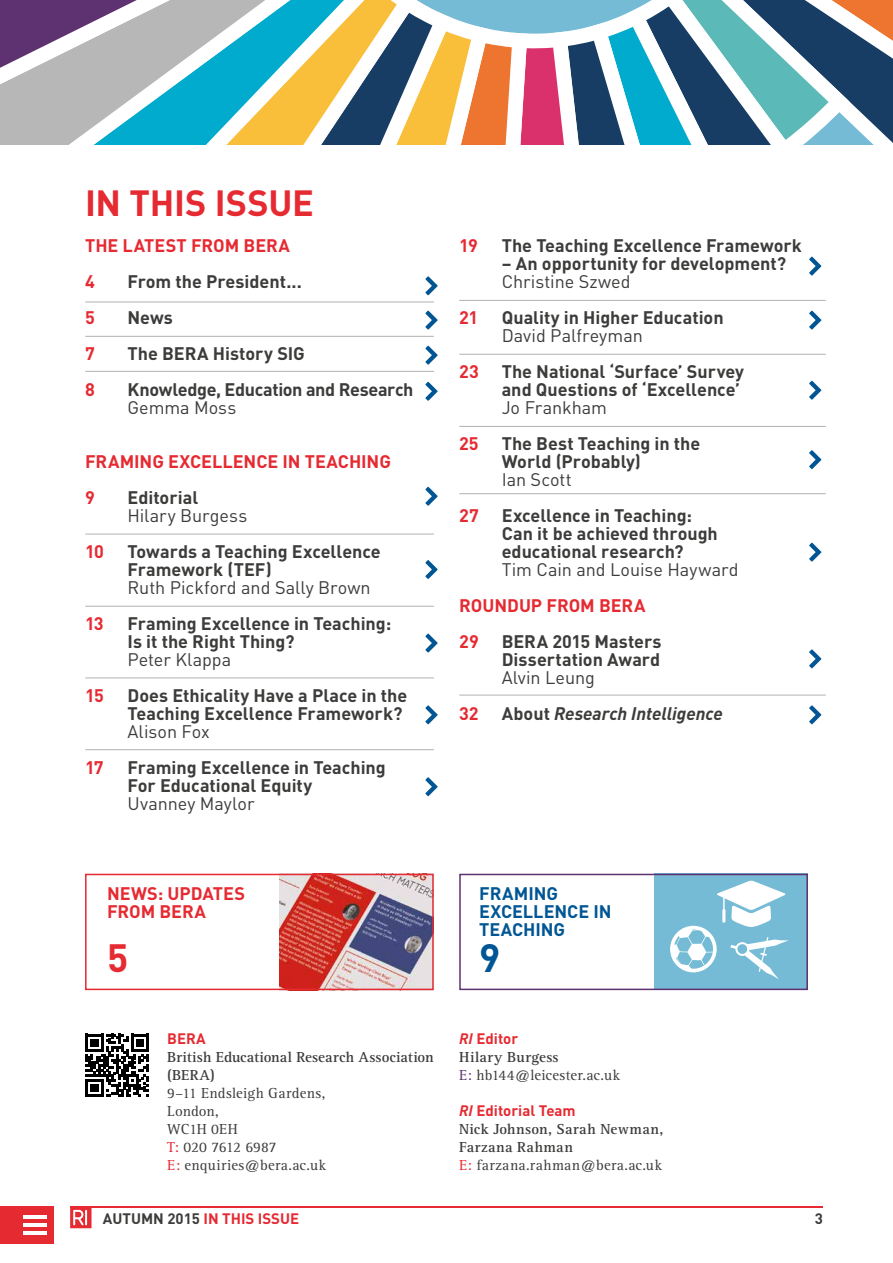
<style>
.page{position:relative;width:893px;height:1263px;background:#fff}
.page>*{position:absolute;margin:0;border:0;box-sizing:border-box;transform-origin:0 0}
.t1{font:700 39px "DIN";color:#e62a32}
.t2{font:700 39px "DIN";color:#005694}
.t3{font:700 36px "DIN";letter-spacing:-.005em;color:#e62a32}
.t4{font:700 18px/18px "DIN";color:#3c3c3b}
.t5{font:18px "DIN";letter-spacing:-.005em;color:#3c3c3b}
.t6{font:700 18px/36px "DIN";letter-spacing:-.005em;color:#e62a32}
.t7{font:700 18px "DIN";letter-spacing:-.02em;color:#3c3c3b}
.t8{font:700 18px/18px "DIN";color:#005694}
.t9{font:italic 700 18px "DIN";letter-spacing:-.005em;color:#3c3c3b}
.t10{font:700 15px/18px "Rotis Serif";letter-spacing:.01em;color:#3c3c3b}
.t11{font:15px/18px "Rotis Serif";letter-spacing:.01em;color:#3c3c3b}
.t12{font:700 15px "DIN";color:#e62a32}
.t13{font:700 15px "DIN";color:#3c3c3b}
.s1{font-style:normal}
.s2{color:#e62a32}
.s3{font-style:italic}
.s4{font-weight:700}
.s5{color:#5e3170}
.s6{font-weight:400;color:#e62a32}
.s7{font-weight:400}
.s8{color:#3c3c3b}
</style>
<div class="page">
<img style="left:280px;top:877px;width:151px;height:110px">
<svg style="left:0;top:0;width:893px;height:144px"></svg>
<div style="left:85px;top:874px;width:349px;height:116px;border:2px solid #e62a32"></div>
<svg style="left:86px;top:1034px;width:63px;height:63px"></svg>
<div style="left:654px;top:874px;width:154px;height:116px;background:#75bbd5"></div>
<div style="left:459px;top:874px;width:349px;height:116px;border:2px solid #5e3170"></div>
<svg style="left:670px;top:880px;width:118px;height:99px"></svg>
<hr style="left:70px;top:1206px;width:753px;height:2px;background:#e62a32">
<svg style="left:70px;top:1208px;width:22px;height:20px"></svg>
<hr style="left:85px;top:302px;width:349px;height:1px;background:#b3b2b2">
<hr style="left:459px;top:300px;width:367px;height:1px;background:#b3b2b2">
<hr style="left:459px;top:354px;width:367px;height:1px;background:#b3b2b2">
<hr style="left:459px;top:426px;width:367px;height:1px;background:#b3b2b2">
<hr style="left:459px;top:493px;width:367px;height:1px;background:#b3b2b2">
<hr style="left:459px;top:695px;width:367px;height:1px;background:#b3b2b2">
<hr style="left:85px;top:336px;width:349px;height:1px;background:#b3b2b2">
<hr style="left:85px;top:371px;width:349px;height:1px;background:#b3b2b2">
<hr style="left:85px;top:534px;width:349px;height:1px;background:#b3b2b2">
<hr style="left:85px;top:606px;width:349px;height:1px;background:#b3b2b2">
<hr style="left:85px;top:678px;width:349px;height:1px;background:#b3b2b2">
<hr style="left:85px;top:749px;width:349px;height:1px;background:#b3b2b2">
<svg style="left:425px;top:276px;width:13px;height:19px"></svg>
<svg style="left:809px;top:257px;width:12px;height:19px"></svg>
<svg style="left:809px;top:311px;width:12px;height:19px"></svg>
<svg style="left:809px;top:381px;width:12px;height:19px"></svg>
<svg style="left:809px;top:450px;width:12px;height:19px"></svg>
<svg style="left:809px;top:543px;width:12px;height:19px"></svg>
<svg style="left:809px;top:649px;width:12px;height:19px"></svg>
<svg style="left:809px;top:705px;width:12px;height:19px"></svg>
<svg style="left:425px;top:311px;width:13px;height:19px"></svg>
<svg style="left:425px;top:346px;width:13px;height:19px"></svg>
<svg style="left:425px;top:382px;width:13px;height:19px"></svg>
<svg style="left:425px;top:487px;width:13px;height:19px"></svg>
<svg style="left:425px;top:560px;width:13px;height:19px"></svg>
<svg style="left:425px;top:634px;width:13px;height:18px"></svg>
<svg style="left:425px;top:705px;width:13px;height:19px"></svg>
<svg style="left:425px;top:777px;width:13px;height:19px"></svg>
<div style="left:0;top:1206px;width:54px;height:37px;background:#e62a32"></div>
<hr style="left:23px;top:1215px;width:24px;height:4px;background:#fff">
<hr style="left:23px;top:1223px;width:24px;height:4px;background:#fff">
<hr style="left:23px;top:1231px;width:24px;height:4px;background:#fff">
<h2 class="t3" style="left:85px;top:179px;width:230px">IN THIS ISSUE</h2>
<p class="t6" style="left:85px;top:227px;width:207px">THE LATEST FROM BERA<br>4</p>
<p class="t4" style="left:128px;top:272px;width:176px">From the President...</p>
<p class="t6" style="left:85px;top:299px;width:11px">5</p>
<p class="t4" style="left:128px;top:308px;width:47px">News</p>
<p class="t6" style="left:85px;top:335px;width:11px">7</p>
<p class="t4" style="left:128px;top:344px;width:179px">The BERA History SIG</p>
<p class="t6" style="left:85px;top:371px;width:11px">8</p>
<p class="t7" style="left:128px;top:378px;width:287px">Knowledge, Education and Research</p>
<p class="t5" style="left:128px;top:396px;width:110px">Gemma Moss</p>
<p class="t6" style="left:85px;top:443px;width:307px">FRAMING EXCELLENCE IN TEACHING<br>9</p>
<p class="t4" style="left:128px;top:488px;width:72px">Editorial</p>
<p class="t5" style="left:128px;top:504px;width:121px">Hilary Burgess</p>
<p class="t6" style="left:85px;top:533px;width:20px">10</p>
<p class="t4" style="left:128px;top:542px;width:255px">Towards a Teaching Excellence<br>Framework (TEF)</p>
<p class="t5" style="left:128px;top:576px;width:245px">Ruth Pickford and Sally Brown</p>
<p class="t6" style="left:85px;top:605px;width:20px">13</p>
<p class="t4" style="left:128px;top:614px;width:265px">Framing Excellence in Teaching:<br>Is it the Right Thing?</p>
<p class="t5" style="left:128px;top:648px;width:105px">Peter Klappa</p>
<p class="t6" style="left:85px;top:677px;width:20px">15</p>
<p class="t4" style="left:128px;top:686px;width:281px">Does Ethicality Have a Place in the<br>Teaching Excellence Framework?</p>
<p class="t5" style="left:128px;top:720px;width:84px">Alison Fox</p>
<p class="t6" style="left:85px;top:749px;width:20px">17</p>
<p class="t4" style="left:128px;top:758px;width:260px">Framing Excellence in Teaching<br>For Educational Equity</p>
<p class="t5" style="left:128px;top:792px;width:129px">Uvanney Maylor</p>
<p class="t6" style="left:459px;top:227px;width:20px">19</p>
<p class="t4" style="left:502px;top:236px;width:302px">The Teaching Excellence Framework</p>
<p class="t4" style="left:502px;top:254px;width:286px">– An opportunity for development?</p>
<p class="t5" style="left:502px;top:270px;width:130px">Christine Szwed</p>
<p class="t6" style="left:459px;top:299px;width:21px">21</p>
<p class="t4" style="left:502px;top:308px;width:223px">Quality in Higher Education</p>
<p class="t5" style="left:502px;top:324px;width:143px">David Palfreyman</p>
<p class="t6" style="left:459px;top:353px;width:21px">23</p>
<p class="t4" style="left:502px;top:362px;width:244px">The National ‘Surface’ Survey and Questions of ‘Excellence’</p>
<p class="t5" style="left:502px;top:396px;width:107px">Jo Frankham</p>
<p class="t6" style="left:459px;top:425px;width:21px">25</p>
<p class="t4" style="left:502px;top:434px;width:200px">The Best Teaching in the<br>World (Probably)</p>
<p class="t5" style="left:502px;top:468px;width:71px">Ian Scott</p>
<p class="t6" style="left:459px;top:497px;width:21px">27</p>
<p class="t4" style="left:502px;top:506px;width:218px">Excellence in Teaching:<br>Can it be achieved through educational research?</p>
<p class="t5" style="left:502px;top:558px;width:238px">Tim Cain and Louise Hayward</p>
<p class="t6" style="left:459px;top:587px;width:188px">ROUNDUP FROM BERA<br>29</p>
<p class="t4" style="left:502px;top:632px;width:161px">BERA 2015 Masters<br>Dissertation Award</p>
<p class="t5" style="left:502px;top:666px;width:95px">Alvin Leung</p>
<p class="t6" style="left:459px;top:695px;width:21px">32</p>
<p class="t9" style="left:502px;top:702px;width:223px"><span class="s1">About</span> Research Intelligence</p>
<p class="t6" style="left:107px;top:884px;width:140px;line-height:18px">NEWS: UPDATES<br>FROM BERA</p>
<h1 class="t1" style="left:107px;top:932px;width:23px">5</h1>
<p class="t12" style="left:167px;top:1029px;width:40px">BERA</p>
<p class="t10" style="left:167px;top:1048px;width:268px">British Educational Research Association (BERA)</p>
<p class="t11" style="left:167px;top:1084px;width:160px">9–11 Endsleigh Gardens,<br>London,<br>WC1H 0EH<br><span class="s2">T:</span> 020 7612 6987<br><span class="s2">E:</span> enquiries@bera.ac.uk</p>
<p class="t8" style="left:479px;top:884px;width:134px">FRAMING<br>EXCELLENCE IN<br>TEACHING</p>
<h1 class="t2" style="left:479px;top:932px;width:23px">9</h1>
<p class="t12" style="left:459px;top:1029px;width:61px"><span class="s3">RI</span> Editor</p>
<p class="t11" style="left:459px;top:1048px;width:163px"><span class="s4">Hilary Burgess<br></span><span class="s5">E:</span> hb144@leicester.ac.uk</p>
<p class="t12" style="left:459px;top:1101px;width:118px"><span class="s3">RI</span> Editorial Team</p>
<p class="t10" style="left:459px;top:1120px;width:206px">Nick Johnson, Sarah Newman,<br>Farzana Rahman<br><span class="s6">E:</span> <span class="s7">farzana.rahman@bera.ac.uk</span></p>
<p class="t12" style="left:103px;top:1209px;width:198px"><span class="s8">AUTUMN 2015</span> IN THIS ISSUE</p>
<p class="t13" style="left:815px;top:1209px;width:10px">3</p>
</div>
